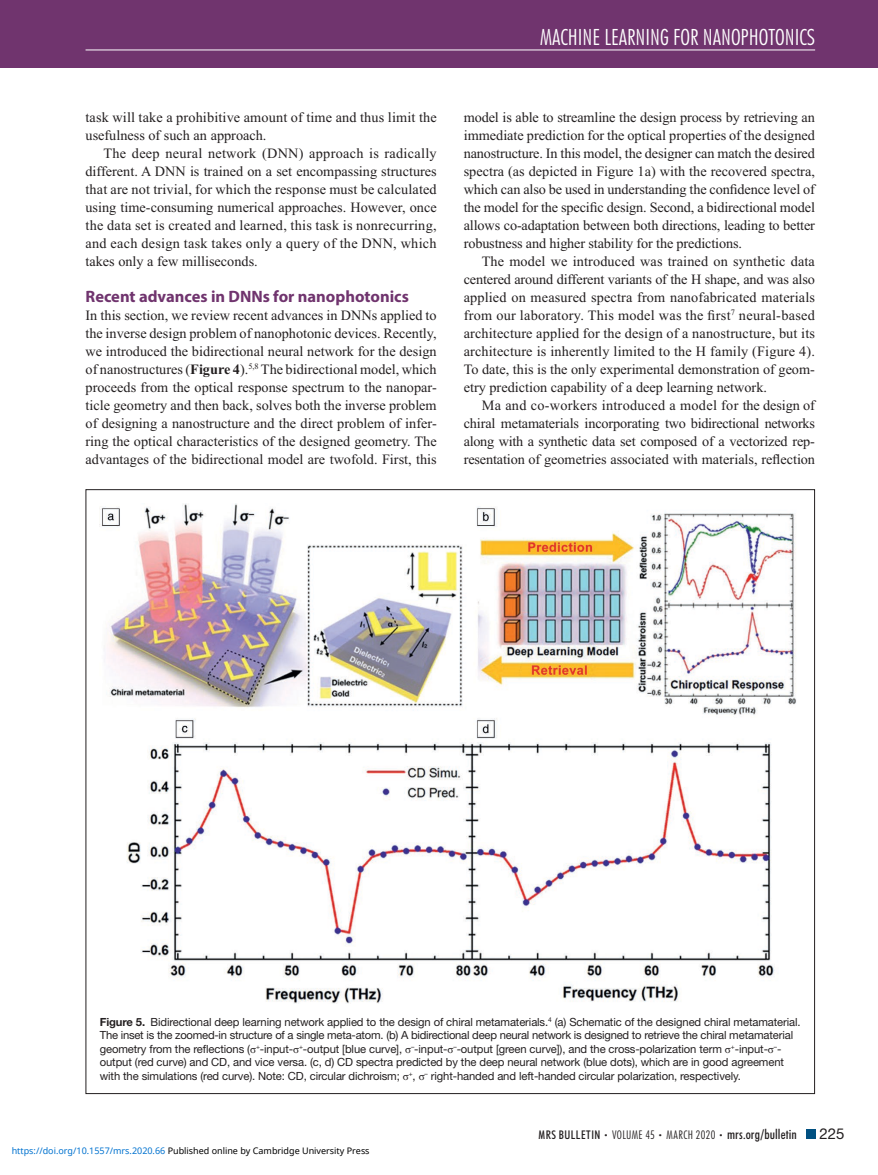
<style>
.page{position:relative;width:878px;height:1175px;background:#fff}
.page>*{position:absolute;margin:0;border:0;box-sizing:border-box;transform-origin:0 0}
.t1{font:300 condensed 22.5px "Futura BT";color:#fff}
.t2{font:700 16.5px "Myriad Pro";color:#70346e}
.t3{font:15px "Helvetica Neue LT Std";color:#231f20}
.t4{font:14.25px/18px "Times New Roman";color:#231f20;text-align:justify}
.t5{font:300 condensed 12px "Futura BT";letter-spacing:.03em;color:#231f20}
.t6{font:11.25px/13.5px "Helvetica Neue LT Std";letter-spacing:-.01em;color:#231f20}
.t7{font:9px "Noto Sans";color:#000}
.s1{font-weight:700}
.s2{font-family:"Times New Roman"}
.s3{color:#0172cf}
.s4{font-weight:500}
.s5{font-size:7.5px}
.s6{font-weight:500;font-size:13.5px}
</style>
<div class="page">
<div style="left:0;top:0;width:878px;height:68px;background:#70346e"></div>
<hr style="left:86px;top:50px;width:729px;height:1px;background:#fff">
<div style="left:806px;top:1130px;width:9px;height:8px;background:#005081"></div>
<img style="left:100px;top:503px;width:696px;height:500px">
<p class="t4" style="left:86px;top:108px;width:352px">task will take a prohibitive amount of time and thus limit the usefulness of such an approach.</p>
<p class="t4" style="left:85px;top:144px;width:353px;text-indent:18px">The deep neural network (DNN) approach is radically different. A DNN is trained on a set encompassing structures that are not trivial, for which the response must be calculated using time-consuming numerical approaches. However, once the data set is created and learned, this task is nonrecurring, and each design task takes only a query of the DNN, which takes only a few milliseconds.</p>
<p class="t2" style="left:86px;top:285px;width:325px">Recent advances in DNNs for nanophotonics</p>
<p class="t4" style="left:85px;top:306px;width:353px">In this section, we review recent advances in DNNs applied to the inverse design problem of nanophotonic devices. Recently, we introduced the bidirectional neural network for the design of nanostructures (<span class="s1">Figure 4</span>).<sup>5,8</sup> The bidirectional model, which proceeds from the optical response spectrum to the nanopar&shy;ticle geometry and then back, solves both the inverse problem of designing a nanostructure and the direct problem of infer&shy;ring the optical characteristics of the designed geometry. The advantages of the bidirectional model are twofold. First, this</p>
<h1 class="t1" style="left:540px;top:23px;width:276px">MACHINE LEARNING FOR NANOPHOTONICS</h1>
<p class="t4" style="left:463px;top:108px;width:353px">model is able to streamline the design process by retrieving an immediate prediction for the optical properties of the designed nanostructure. In this model, the designer can match the desired spectra (as depicted in Figure 1a) with the recovered spectra, which can also be used in understanding the confidence level of the model for the specific design. Second, a bidirectional model allows co-adaptation between both directions, leading to better robustness and higher stability for the predictions.</p>
<p class="t4" style="left:463px;top:252px;width:353px;text-indent:18px">The model we introduced was trained on synthetic data centered around different variants of the H shape, and was also applied on measured spectra from nanofabricated materials from our laboratory. This model was the first<sup>7</sup> neural-based architecture applied for the design of a nanostructure, but its architecture is inherently limited to the H family (Figure 4).<br>To date, this is the only experimental demonstration of geom&shy;etry prediction capability of a deep learning network.</p>
<p class="t4" style="left:463px;top:396px;width:352px;text-indent:18px">Ma and co-workers introduced a model for the design of chiral metamaterials incorporating two bidirectional networks along with a synthetic data set composed of a vectorized rep&shy;resentation of geometries associated with materials, reflection</p>
<p class="t6" style="left:100px;top:1014px;width:702px"><span class="s1">Figure 5.</span> Bidirectional deep learning network applied to the design of chiral metamaterials.<sup>4</sup> (a) Schematic of the designed chiral metamaterial.<br>The inset is the zoomed-in structure of a single meta-atom. (b) A bidirectional deep neural network is designed to retrieve the chiral metamaterial geometry from the reflections (<span class="s2">σ</span><sup>+</sup>-input-<span class="s2">σ</span><sup>+</sup>-output [blue curve], <span class="s2">σ</span><sup>–</sup>-input-<span class="s2">σ</span><sup>–</sup>-output [green curve]), and the cross-polarization term <span class="s2">σ</span><sup>+</sup>-input-<span class="s2">σ</span><sup>–</sup>- output (red curve) and CD, and vice versa. (c, d) CD spectra predicted by the deep neural network (blue dots), which are in good agreement with the simulations (red curve). Note: CD, circular dichroism; <span class="s2">σ</span><sup>+</sup>, <span class="s2">σ</span><sup>–</sup> right-handed and left-handed circular polarization, respectively.</p>
<p class="t7" style="left:12px;top:1143px;width:359px"><span class="s3">https://doi.org/10.1557/mrs.2020.66</span> Published online by Cambridge University Press</p>
<p class="t5" style="left:538px;top:1127px;width:260px"><span class="s4">MRS BULLETIN</span> <span class="s5">•</span> VOLUME 45 <span class="s5">•</span> MARCH 2020 <span class="s5">•</span> <span class="s6">mrs.org/bulletin</span></p>
<p class="t3" style="left:819px;top:1124px;width:27px">225</p>
</div>
